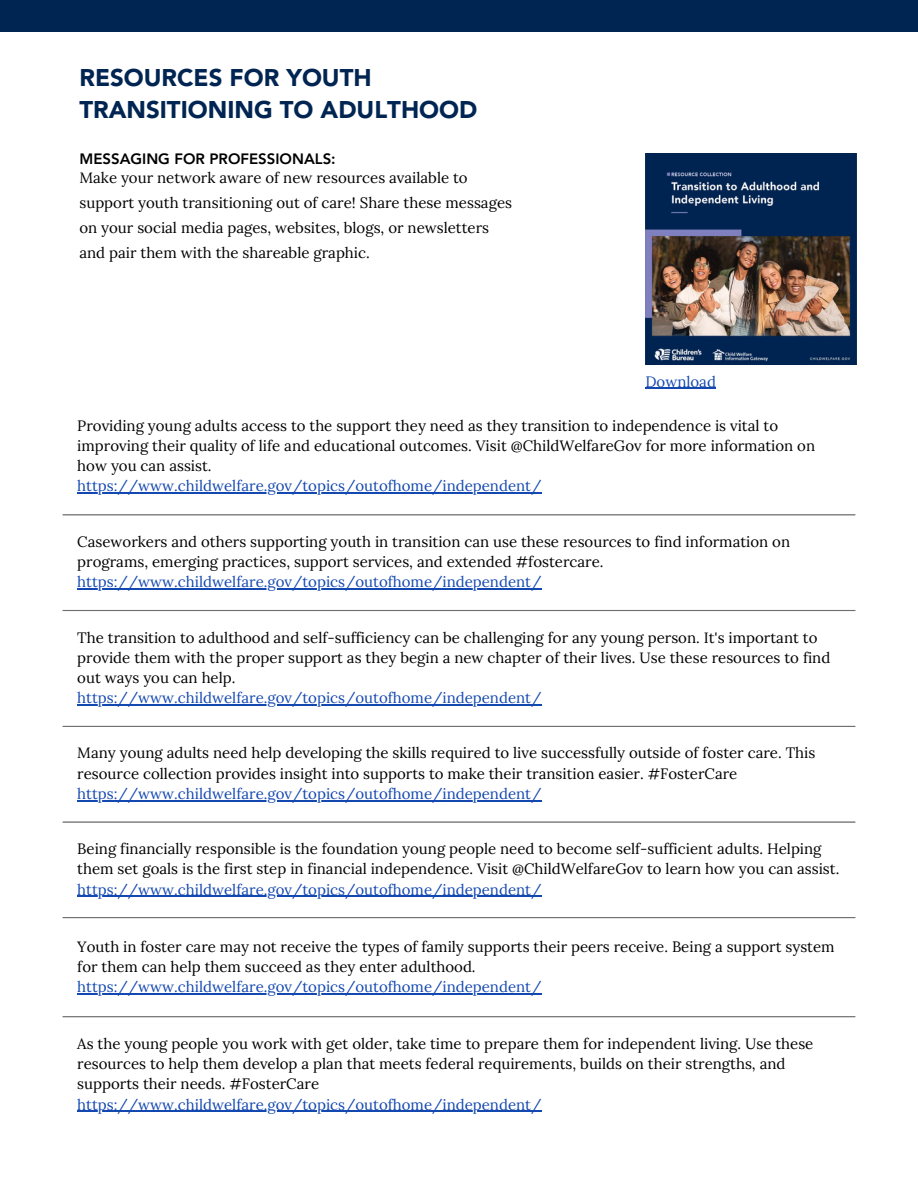
<style>
.page{position:relative;width:918px;height:1188px;background:#fff}
.page>*{position:absolute;margin:0;border:0;box-sizing:border-box;transform-origin:0 0}
.t1{font:900 24px/32.7px "Avenir";color:#002552}
.t2{font:15px/20.2px "Lora";color:#000}
.t3{font:15px "Lora";color:#1448b1}
.t4{font:800 15px "Avenir LT Pro";color:#000}
</style>
<div class="page">
<hr style="left:77px;top:492px;width:464px;height:2px;background:#1448b1">
<hr style="left:77px;top:589px;width:464px;height:1px;background:#1448b1">
<hr style="left:77px;top:704px;width:464px;height:2px;background:#1448b1">
<hr style="left:77px;top:800px;width:464px;height:1px;background:#1448b1">
<hr style="left:77px;top:896px;width:464px;height:1px;background:#1448b1">
<hr style="left:77px;top:994px;width:464px;height:1px;background:#1448b1">
<hr style="left:77px;top:1111px;width:464px;height:1px;background:#1448b1">
<hr style="left:63px;top:514px;width:792px;height:1px;background:#6d6e71">
<hr style="left:63px;top:610px;width:792px;height:1px;background:#6d6e71">
<hr style="left:63px;top:726px;width:792px;height:1px;background:#6d6e71">
<hr style="left:63px;top:821px;width:792px;height:2px;background:#6d6e71">
<hr style="left:63px;top:917px;width:792px;height:1px;background:#6d6e71">
<hr style="left:63px;top:1016px;width:792px;height:1px;background:#6d6e71">
<img style="left:645px;top:153px;width:212px;height:212px">
<div style="left:0;top:0;width:918px;height:31px;background:#002552"></div>
<hr style="left:645px;top:388px;width:71px;height:1px;background:#1448b1">
<h1 class="t1" style="left:79px;top:62px;width:399px">RESOURCES FOR YOUTH<br>TRANSITIONING TO ADULTHOOD</h1>
<p class="t4" style="left:79px;top:153px;width:258px">MESSAGING FOR PROFESSIONALS:</p>
<p class="t2" style="left:79px;top:166px;width:434px;line-height:24.8px">Make your network aware of new resources available to support youth transitioning out of care! Share these messages on your social media pages, websites, blogs, or newsletters and pair them with the shareable graphic.</p>
<p class="t3" style="left:645px;top:372px;width:72px">Download</p>
<p class="t2" style="left:77px;top:415px;width:739px">Providing young adults access to the support they need as they transition to independence is vital to improving their quality of life and educational outcomes. Visit @ChildWelfareGov for more information on how you can assist.</p>
<p class="t3" style="left:77px;top:476px;width:466px">https://www.childwelfare.gov/topics/outofhome/independent/</p>
<p class="t2" style="left:77px;top:531px;width:714px">Caseworkers and others supporting youth in transition can use these resources to find information on programs, emerging practices, support services, and extended #fostercare.</p>
<p class="t3" style="left:77px;top:572px;width:466px">https://www.childwelfare.gov/topics/outofhome/independent/</p>
<p class="t2" style="left:77px;top:627px;width:755px">The transition to adulthood and self-sufficiency can be challenging for any young person. It's important to provide them with the proper support as they begin a new chapter of their lives. Use these resources to find out ways you can help.</p>
<p class="t3" style="left:77px;top:688px;width:466px">https://www.childwelfare.gov/topics/outofhome/independent/</p>
<p class="t2" style="left:77px;top:743px;width:740px">Many young adults need help developing the skills required to live successfully outside of foster care. This resource collection provides insight into supports to make their transition easier. #FosterCare</p>
<p class="t3" style="left:77px;top:784px;width:466px">https://www.childwelfare.gov/topics/outofhome/independent/</p>
<p class="t2" style="left:77px;top:838px;width:764px">Being financially responsible is the foundation young people need to become self-sufficient adults. Helping them set goals is the first step in financial independence. Visit @ChildWelfareGov to learn how you can assist.</p>
<p class="t3" style="left:77px;top:879px;width:466px">https://www.childwelfare.gov/topics/outofhome/independent/</p>
<p class="t2" style="left:77px;top:936px;width:759px">Youth in foster care may not receive the types of family supports their peers receive. Being a support system for them can help them succeed as they enter adulthood.</p>
<p class="t3" style="left:77px;top:977px;width:466px">https://www.childwelfare.gov/topics/outofhome/independent/</p>
<p class="t2" style="left:77px;top:1033px;width:738px">As the young people you work with get older, take time to prepare them for independent living. Use these resources to help them develop a plan that meets federal requirements, builds on their strengths, and supports their needs. #FosterCare</p>
<p class="t3" style="left:77px;top:1094px;width:466px">https://www.childwelfare.gov/topics/outofhome/independent/</p>
</div>
